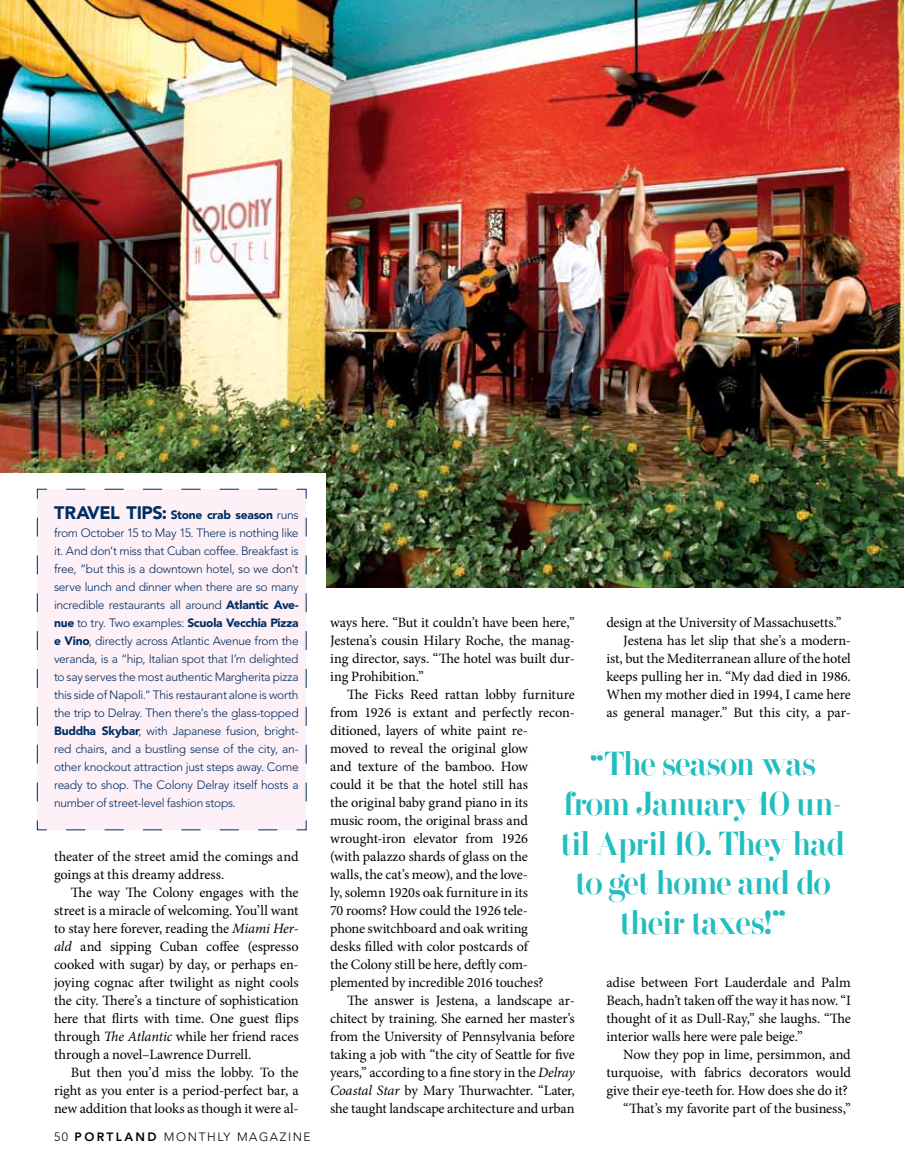
<style>
.page{position:relative;width:905px;height:1175px;background:#fff}
.page>*{position:absolute;margin:0;border:0;box-sizing:border-box;transform-origin:0 0}
.t1{font:31.05px/39.6px "Domani CP";letter-spacing:-.035em;color:#22bdbe;text-align:center}
.t2{font:14.25px/18px "Minion Pro";letter-spacing:-.01em;color:#000;text-align:justify}
.t3{font:300 12px/18px "Avenir";letter-spacing:-.025em;color:#002d62;text-align:justify}
.t4{font:300 12px "Avenir";letter-spacing:.13em;color:#000}
.s1{font-weight:900;font-size:18px}
.s2{font-weight:900}
.s3{font-style:italic}
.s4{font-weight:800}
</style>
<div class="page">
<img style="left:0;top:0;width:903px;height:587px">
<div style="left:0;top:473px;width:325px;height:364px;background:#fff"></div>
<svg style="left:306px;top:517px;width:1px;height:284px"></svg>
<div style="left:37px;top:489px;width:269px;height:341px;background:#fdf0f6"></div>
<p class="t3" style="left:54px;top:506px;width:246px"><span class="s1">Travel tips:</span> <span class="s2">Stone crab season</span> runs from October 15 to May 15. There is nothing like it. And don’t miss that Cuban coffee. B reakfast is free, “but this is a downtown hotel, so we don’t serve lunch and dinner when there are so many incredible restaurants all around <span class="s2">Atlantic Ave&shy;nue</span> to try. Two examples: <span class="s2">Scuola Vecchia Pizza e Vino</span>, directly across Atlantic Avenue from the veranda, is a “hip, Italian spot that I ’m delighted to say serves the most authentic M argherita pizza this side of N apoli.” This restaurant alone is worth the trip to Delray. Then there’s the glass-topped <span class="s2">Buddha Skybar</span>, with Japanese fusion, bright&shy;red chairs, and a bustling sense of the city, an&shy;other knockout attraction just steps away. Come ready to shop. The Colony Delray itself hosts a number of street-level fashion stops.</p>
<p class="t2" style="left:54px;top:848px;width:246px">theater of the street amid the comings and goings at this dreamy address.</p>
<p class="t2" style="left:54px;top:884px;width:246px;text-indent:17px">The way The Colony engages with the street is a miracle of welcoming. You’ll want to stay here forever, reading the <span class="s3">Miami Her&shy;ald</span> and sipping Cuban coffee (espresso cooked with sugar) by day, or perhaps en&shy;joying cognac after twilight as night cools the city. There’s a tincture of sophistication here that flirts with time. One guest flips through <span class="s3">The Atlantic</span> while her friend races through a novel–Lawrence Durrell.</p>
<p class="t2" style="left:54px;top:1063px;width:246px;text-indent:17px">But then you’d miss the lobby. To the right as you enter is a period-perfect bar, a new addition that looks as though it were al-</p>
<p class="t4" style="left:54px;top:1129px;width:258px">50 <span class="s4">PORTLAND</span> monthly ma ga zine</p>
<p class="t2" style="left:330px;top:613px;width:246px">ways here. “But it couldn’t have been here,” Jestena’s cousin Hilary Roche, the manag&shy;ing director, says. “The hotel was built dur&shy;ing Prohibition.”</p>
<p class="t2" style="left:330px;top:685px;width:246px;text-align:left;text-indent:17px">The Ficks Reed rattan lobby furniture from 1926 is extant and perfectly recon&shy;ditioned, layers of white paint re-<br>moved to reveal the original glow<br>and texture of the bamboo. How<br>could it be that the hotel still has<br>the original baby grand piano in its<br>music room, the original brass and wrought-iron elevator from 1926<br>(with palazzo shards of glass on the<br>walls, the cat’s meow), and the love-<br>ly, solemn 1920s oak furniture in its<br>70 rooms? How could the 1926 tele-<br>phone switchboard and oak writing<br>desks filled with color postcards of<br>the Colony still be here, deftly com&shy;plemented by incredible 2016 touches?</p>
<p class="t2" style="left:330px;top:991px;width:246px;text-indent:17px">The answer is Jestena, a landscape ar&shy;chitect by training. She earned her master’s from the University of Pennsylvania before taking a job with “the city of Seattle for five years,” according to a fine story in the <span class="s3">Delray Coastal Star</span> by Mary Thurwachter. “Later, she taught landscape architecture and urban</p>
<p class="t2" style="left:606px;top:613px;width:237px">design at the University of Massachusetts.”</p>
<p class="t2" style="left:623px;top:631px;width:229px">Jestena has let slip that she’s a modern-</p>
<p class="t2" style="left:606px;top:649px;width:246px">ist, but the Mediterranean allure of the hotel</p>
<p class="t2" style="left:606px;top:667px;width:246px">keeps pulling her in. “My dad died in 1986.</p>
<p class="t2" style="left:606px;top:685px;width:246px">When my mother died in 1994, I came here</p>
<p class="t2" style="left:606px;top:703px;width:246px">as general manager.” But this city, a par-</p>
<h1 class="t1" style="left:560px;top:747px;width:286px">“The season was from January 10 un&shy;til April 10. They had to get home and do their taxes!”</h1>
<p class="t2" style="left:606px;top:973px;width:246px">adise between Fort Lauderdale and Palm Beach, hadn’t taken off the way it has now. “I thought of it as Dull-Ray,” she laughs. “The interior walls here were pale beige.”</p>
<p class="t2" style="left:606px;top:1045px;width:246px;text-align:right">Now they pop in lime, persimmon, and turquoise, with fabrics decorators would give their eye-teeth for. How does she do it? “That’s my favorite part of the business,”</p>
</div>
